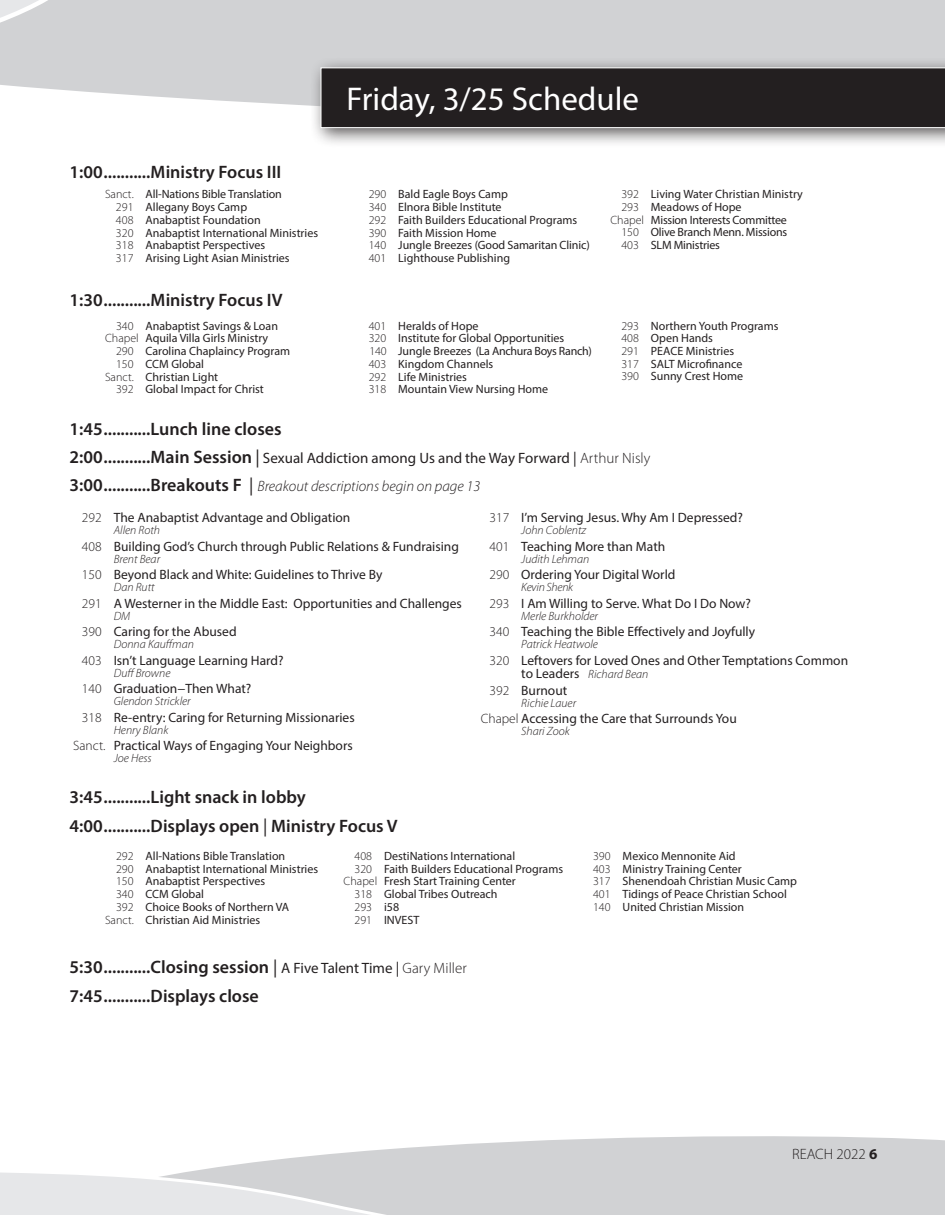
<style>
.page{position:relative;width:945px;height:1215px;background:#fff}
.page>*{position:absolute;margin:0;border:0;box-sizing:border-box;transform-origin:0 0}
.t1{font:33px "Myriad Pro";color:#fff}
.t2{font:600 18px/28.3px "Myriad Pro";color:#231f20}
.t3{font:300 15px "Myriad Pro";color:#231f20}
.t4{font:13.5px "Myriad Pro";color:#231f20}
.t5{font:12px/12.8px "Myriad Pro";color:#231f20}
.t6{font:italic 300 12px "Myriad Pro";color:#231f20}
.t7{font:12px "Myriad Pro";letter-spacing:-.02em;color:#231f20}
.t8{font:italic 300 12px "Myriad Pro";letter-spacing:-.02em;color:#231f20}
.t9{font:300 12px "Myriad Pro";color:#231f20}
.s1{font-weight:300}
.s2{font-weight:400}
.s3{font-weight:400;font-size:15px}
.s4{font-weight:300;font-size:15px}
.s5{font-weight:300;font-style:italic;font-size:15px}
.s6{font-weight:400;font-style:normal;font-size:13.5px}
.s7{font-weight:700}
</style>
<div class="page">
<div style="left:367px;top:1136px;width:578px;height:79px;background:#d1d2d4"></div>
<svg style="left:0;top:1151px;width:486px;height:64px"></svg>
<div style="left:122px;top:0;width:823px;height:106px;background:#d1d2d4"></div>
<svg style="left:0;top:0;width:122px;height:95px;background:#d5d6d7"></svg>
<div style="left:310px;top:57px;width:635px;height:91px;background:#231f20;opacity:.75"></div>
<div style="left:321px;top:68px;width:624px;height:60px;background:#231f20"></div>
<h2 class="t2" style="left:70px;top:158px;width:213px">1:00...........Ministry Focus III</h2>
<h1 class="t1" style="left:347px;top:79px;width:294px">Friday, 3/25 Schedule</h1>
<p class="t5" style="left:116px;top:188px;width:204px;text-indent:-11px"><span class="s1">Sanct.</span> All-Nations Bible Translation<br><span class="s1">291</span> Allegany Boys Camp<br><span class="s1">408</span> Anabaptist Foundation<br><span class="s1">320</span> Anabaptist International Ministries<br><span class="s1">318</span> Anabaptist Perspectives<br><span class="s1">317</span> Arising Light Asian Ministries</p>
<p class="t5" style="left:369px;top:188px;width:223px"><span class="s1">290</span> Bald Eagle Boys Camp<br><span class="s1">340</span> Elnora Bible Institute<br><span class="s1">292</span> Faith Builders Educational Programs<br><span class="s1">390</span> Faith Mission Home<br><span class="s1">140</span> Jungle Breezes (Good Samaritan Clinic)<br><span class="s1">401</span> Lighthouse Publishing</p>
<p class="t5" style="left:621px;top:188px;width:183px"><span class="s1">392</span> Living Water Christian Ministry</p>
<p class="t5" style="left:621px;top:200px;width:122px"><span class="s1">293</span> Meadows of Hope</p>
<p class="t7" style="left:610px;top:212px;width:178px"><span class="s1">Chapel</span> Mission Interests Committee</p>
<p class="t7" style="left:621px;top:225px;width:167px"><span class="s1">150</span> Olive Branch Menn. Missions</p>
<p class="t7" style="left:621px;top:238px;width:100px"><span class="s1">403</span> SLM Ministries</p>
<h2 class="t2" style="left:70px;top:286px;width:214px">1:30...........Ministry Focus IV</h2>
<p class="t5" style="left:116px;top:319px;width:164px"><span class="s1">340</span> Anabaptist Savings &amp; Loan</p>
<p class="t5" style="left:105px;top:332px;width:165px"><span class="s1">Chapel</span> Aquila Villa Girls Ministry</p>
<p class="t5" style="left:116px;top:344px;width:176px"><span class="s1">290</span> Carolina Chaplaincy Program</p>
<p class="t5" style="left:116px;top:357px;width:90px"><span class="s1">150</span> CCM Global</p>
<p class="t5" style="left:105px;top:370px;width:115px"><span class="s1">Sanct.</span> Christian Light</p>
<p class="t5" style="left:116px;top:383px;width:149px"><span class="s1">392</span> Global Impact for Christ</p>
<p class="t5" style="left:369px;top:319px;width:225px"><span class="s1">401</span> Heralds of Hope<br><span class="s1">320</span> Institute for Global Opportunities<br><span class="s1">140</span> Jungle Breezes (La Anchura Boys Ranch)<br><span class="s1">403</span> Kingdom Channels<br><span class="s1">292</span> Life Ministries<br><span class="s1">318</span> Mountain View Nursing Home</p>
<p class="t5" style="left:621px;top:319px;width:159px"><span class="s1">293</span> Northern Youth Programs<br><span class="s1">408</span> Open Hands<br><span class="s1">291</span> PEACE Ministries<br><span class="s1">317</span> SALT Microfinance<br><span class="s1">390</span> Sunny Crest Home</p>
<h2 class="t2" style="left:70px;top:414px;width:213px">1:45...........Lunch line closes</h2>
<h2 class="t2" style="left:70px;top:442px;width:582px">2:00...........Main Session <span class="s2">|</span> <span class="s3">Sexual Addiction among Us and the Way Forward |</span> <span class="s4">Arthur Nisly<br></span>3:00...........Breakouts F <span class="s2">|</span> <span class="s5">Breakout descriptions begin on page 13</span></h2>
<p class="t4" style="left:82px;top:510px;width:270px"><span class="s1">292</span> The Anabaptist Advantage and Obligation</p>
<p class="t6" style="left:114px;top:523px;width:48px">Allen Roth</p>
<p class="t4" style="left:82px;top:538px;width:378px"><span class="s1">408</span> Building God’s Church through Public Relations &amp; Fundraising</p>
<p class="t6" style="left:114px;top:552px;width:48px">Brent Bear</p>
<p class="t4" style="left:82px;top:567px;width:302px"><span class="s1">150</span> Beyond Black and White: Guidelines to Thrive By</p>
<p class="t6" style="left:114px;top:580px;width:42px">Dan Rutt</p>
<p class="t4" style="left:82px;top:595px;width:381px"><span class="s1">291</span> A Westerner in the Middle East: Opportunities and Challenges</p>
<p class="t6" style="left:114px;top:609px;width:18px">DM</p>
<p class="t4" style="left:82px;top:624px;width:156px"><span class="s1">390</span> Caring for the Abused</p>
<p class="t6" style="left:114px;top:637px;width:82px">Donna Kauffman</p>
<p class="t4" style="left:82px;top:652px;width:203px"><span class="s1">403</span> Isn’t Language Learning Hard?</p>
<p class="t6" style="left:114px;top:666px;width:58px">Duff Browne</p>
<p class="t4" style="left:82px;top:681px;width:171px"><span class="s1">140</span> Graduation−Then What?</p>
<p class="t6" style="left:114px;top:694px;width:78px">Glendon Strickler</p>
<p class="t4" style="left:82px;top:709px;width:274px"><span class="s1">318</span> Re-entry: Caring for Returning Missionaries</p>
<p class="t6" style="left:114px;top:723px;width:56px">Henry Blank</p>
<p class="t4" style="left:73px;top:738px;width:281px"><span class="s1">Sanct.</span> Practical Ways of Engaging Your Neighbors</p>
<p class="t6" style="left:114px;top:751px;width:40px">Joe Hess</p>
<h2 class="t2" style="left:70px;top:783px;width:330px">3:45...........Light snack in lobby<br>4:00...........Displays open <span class="s2">|</span> Ministry Focus V</h2>
<p class="t4" style="left:490px;top:510px;width:255px"><span class="s1">317</span> I’m Serving Jesus. Why Am I Depressed?</p>
<p class="t6" style="left:521px;top:523px;width:67px">John Coblentz</p>
<p class="t4" style="left:490px;top:538px;width:177px"><span class="s1">401</span> Teaching More than Math</p>
<p class="t6" style="left:521px;top:552px;width:70px">Judith Lehman</p>
<p class="t4" style="left:490px;top:567px;width:188px"><span class="s1">290</span> Ordering Your Digital World</p>
<p class="t8" style="left:521px;top:580px;width:53px">Kevin Shenk</p>
<p class="t4" style="left:490px;top:595px;width:263px"><span class="s1">293</span> I Am Willing to Serve. What Do I Do Now?</p>
<p class="t6" style="left:521px;top:609px;width:78px">Merle Burkholder</p>
<p class="t4" style="left:490px;top:624px;width:267px"><span class="s1">340</span> Teaching the Bible Effectively and Joyfully</p>
<p class="t6" style="left:521px;top:637px;width:78px">Patrick Heatwole</p>
<p class="t4" style="left:490px;top:652px;width:360px"><span class="s1">320</span> Leftovers for Loved Ones and Other Temptations Common</p>
<p class="t6" style="left:521px;top:667px;width:129px"><span class="s6">to Leaders</span> Richard Bean</p>
<p class="t4" style="left:490px;top:682px;width:79px"><span class="s1">392</span> Burnout</p>
<p class="t6" style="left:521px;top:696px;width:56px">Richie Lauer</p>
<p class="t4" style="left:481px;top:711px;width:258px"><span class="s1">Chapel</span> Accessing the Care that Surrounds You</p>
<p class="t6" style="left:521px;top:724px;width:50px">Shari Zook</p>
<p class="t5" style="left:116px;top:849px;width:171px"><span class="s1">292</span> All-Nations Bible Translation</p>
<p class="t5" style="left:116px;top:862px;width:204px"><span class="s1">290</span> Anabaptist International Ministries</p>
<p class="t5" style="left:116px;top:875px;width:151px"><span class="s1">150</span> Anabaptist Perspectives</p>
<p class="t5" style="left:116px;top:888px;width:90px"><span class="s1">340</span> CCM Global</p>
<p class="t5" style="left:116px;top:900px;width:175px"><span class="s1">392</span> Choice Books of Northern VA</p>
<p class="t5" style="left:105px;top:913px;width:157px"><span class="s1">Sanct.</span> Christian Aid Ministries</p>
<p class="t5" style="left:355px;top:849px;width:162px"><span class="s1">408</span> DestiNations International</p>
<p class="t5" style="left:355px;top:862px;width:210px"><span class="s1">320</span> Faith Builders Educational Programs</p>
<p class="t5" style="left:344px;top:875px;width:174px"><span class="s1">Chapel</span> Fresh Start Training Center</p>
<p class="t5" style="left:355px;top:888px;width:145px"><span class="s1">318</span> Global Tribes Outreach</p>
<p class="t9" style="left:355px;top:900px;width:46px">293 <span class="s2">i58</span></p>
<p class="t5" style="left:355px;top:913px;width:66px"><span class="s1">291</span> INVEST</p>
<h2 class="t2" style="left:70px;top:953px;width:399px">5:30...........Closing session <span class="s2">|</span> <span class="s3">A Five Talent Time |</span> <span class="s4">Gary Miller<br></span>7:45...........Displays close</h2>
<p class="t5" style="left:593px;top:849px;width:206px"><span class="s1">390</span> Mexico Mennonite Aid<br><span class="s1">403</span> Ministry Training Center<br><span class="s1">317</span> Shenendoah Christian Music Camp<br><span class="s1">401</span> Tidings of Peace Christian School<br><span class="s1">140</span> United Christian Mission</p>
<p class="t3" style="left:792px;top:1145px;width:87px">REACH 2022 <span class="s7">6</span></p>
</div>
